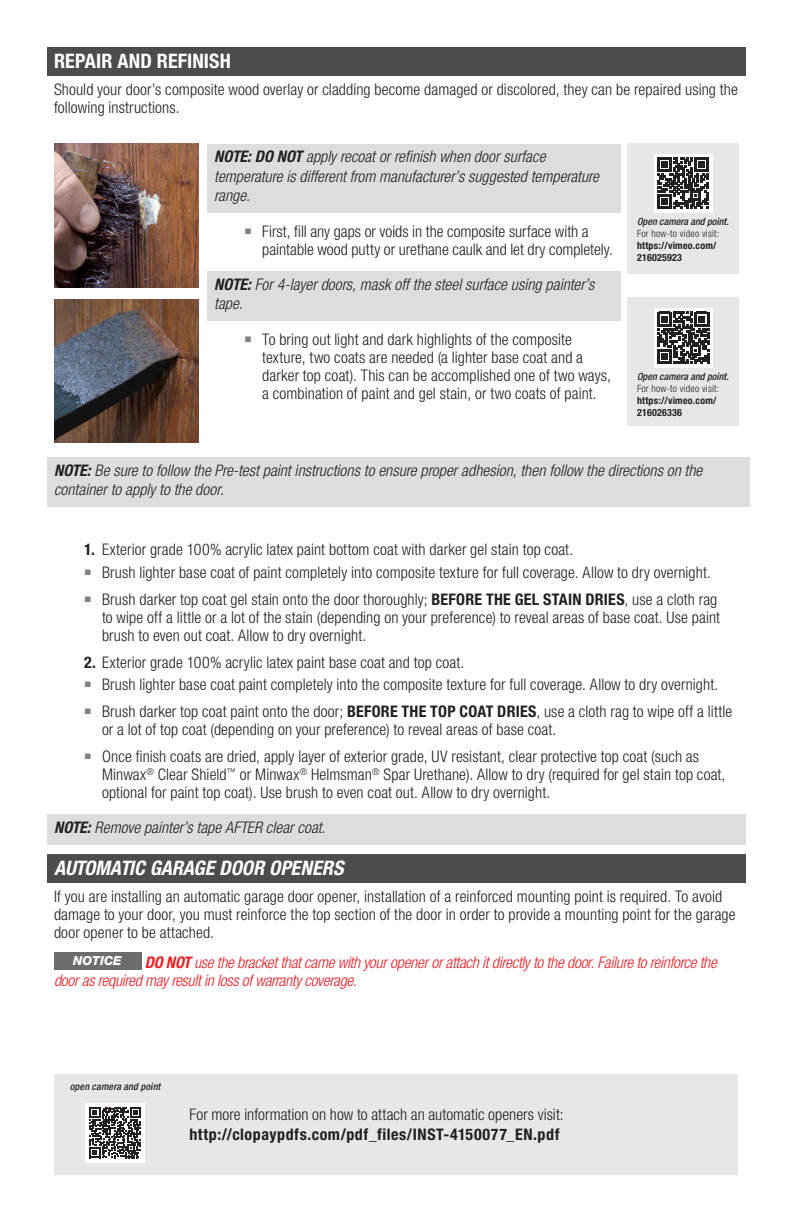
<style>
.page{position:relative;width:792px;height:1224px;background:#fff}
.page>*{position:absolute;margin:0;border:0;box-sizing:border-box;transform-origin:0 0}
.t1{font:italic 700 condensed 20px "Helvetica Neue LT Std";letter-spacing:-.005em;color:#fff}
.t2{font:700 condensed 20px "Helvetica Neue LT Std";letter-spacing:.005em;color:#fff}
.t3{font:300 condensed 16px/18px "Helvetica Neue LT Std";letter-spacing:.005em;color:#231f20}
.t4{font:italic 300 condensed 16px/19.2px "Helvetica Neue LT Std";letter-spacing:.005em;color:#231f20}
.t5{font:italic 300 condensed 16px/18px "Helvetica Neue LT Std";letter-spacing:-.015em;color:#ee1d23}
.t6{font:700 condensed 16px "Helvetica Neue LT Std";letter-spacing:.035em;color:#231f20}
.t7{font:italic 800 12.4px "Helvetica Neue LT Std";color:#fff}
.t8{font:italic 500 condensed 10px "Helvetica Neue LT Std";color:#231f20}
.t9{font:700 condensed 10px/12px "Helvetica Neue LT Std";letter-spacing:.02em;color:#231f20}
.t10{font:300 condensed 10px "Helvetica Neue LT Std";letter-spacing:.02em;color:#231f20}
.s1{font-weight:700}
</style>
<div class="page">
<div style="left:47px;top:47px;width:698px;height:28px;background:#4b4c4d"></div>
<div style="left:47px;top:815px;width:698px;height:30px;background:#dcdddf"></div>
<div style="left:47px;top:854px;width:698px;height:28px;background:#4b4c4d"></div>
<img style="left:54px;top:299px;width:145px;height:144px">
<img style="left:54px;top:143px;width:145px;height:144px">
<div style="left:207px;top:144px;width:413px;height:69px;background:#dcdddf"></div>
<div style="left:207px;top:272px;width:413px;height:49px;background:#dcdddf"></div>
<div style="left:47px;top:457px;width:703px;height:50px;background:#dcdddf"></div>
<div style="left:628px;top:143px;width:111px;height:131px;background:#e6e7e9"></div>
<div style="left:654px;top:154px;width:59px;height:59px;background:#fff"></div>
<svg style="left:657px;top:157px;width:52px;height:52px"></svg>
<div style="left:628px;top:298px;width:111px;height:128px;background:#e6e7e9"></div>
<div style="left:654px;top:308px;width:58px;height:59px;background:linear-gradient(to right,#fff,#fff)"></div>
<svg style="left:657px;top:312px;width:52px;height:52px;background:#605d5e"></svg>
<div style="left:54px;top:952px;width:87px;height:18px;background:#6c6d70"></div>
<div style="left:54px;top:1075px;width:684px;height:100px;background:#e6e7e9"></div>
<div style="left:85px;top:1103px;width:60px;height:59px;background:#fff"></div>
<svg style="left:89px;top:1107px;width:52px;height:51px"></svg>
<p class="t2" style="left:54px;top:49px;width:178px">REPAIR AND REFINISH</p>
<p class="t3" style="left:54px;top:80px;width:685px">Should your door’s composite wood overlay or cladding become damaged or discolored, they can be repaired using the following instructions.</p>
<p class="t4" style="left:214px;top:148px;width:386px"><span class="s1">NOTE: DO NOT</span> apply recoat or refinish when door surface temperature is different from manufacturer’s suggested temperature range.</p>
<p class="t3" style="left:262px;top:222px;width:352px;text-indent:-17px"><sup>■</sup> First, fill any gaps or voids in the composite surface with a paintable wood putty or urethane caulk and let dry completely.</p>
<p class="t4" style="left:214px;top:275px;width:381px"><span class="s1">NOTE:</span> For 4-layer doors, mask off the steel surface using painter’s tape.</p>
<p class="t3" style="left:262px;top:331px;width:350px;text-indent:-17px"><sup>■</sup> To bring out light and dark highlights of the composite texture, two coats are needed (a lighter base coat and a darker top coat). This can be accomplished one of two ways, a combination of paint and gel stain, or two coats of paint.</p>
<p class="t8" style="left:637px;top:216px;width:93px">Open camera and point.</p>
<p class="t10" style="left:637px;top:228px;width:84px">For how-to video visit:</p>
<p class="t9" style="left:637px;top:240px;width:81px">https://vimeo.com/<br>216025923</p>
<p class="t8" style="left:637px;top:370px;width:93px">Open camera and point.</p>
<p class="t10" style="left:637px;top:382px;width:84px">For how-to video visit:</p>
<p class="t9" style="left:637px;top:394px;width:81px">https://vimeo.com/<br>216026336</p>
<p class="t4" style="left:54px;top:461px;width:650px"><span class="s1">NOTE:</span> Be sure to follow the Pre-test paint instructions to ensure proper adhesion, then follow the directions on the container to apply to the door.</p>
<p class="t3" style="left:84px;top:540px;width:491px"><span class="s1">1.</span> Exterior grade 100% acrylic latex paint bottom coat with darker gel stain top coat.</p>
<p class="t3" style="left:85px;top:563px;width:627px"><sup>■</sup> Brush lighter base coat of paint completely into composite texture for full coverage. Allow to dry overnight.</p>
<p class="t3" style="left:102px;top:590px;width:620px;text-indent:-17px"><sup>■</sup> Brush darker top coat gel stain onto the door thoroughly; <span class="s1">BEFORE THE GEL STAIN DRIES</span>, use a cloth rag to wipe off a little or a lot of the stain (depending on your preference) to reveal areas of base coat. Use paint brush to even out coat. Allow to dry overnight.</p>
<p class="t3" style="left:84px;top:653px;width:382px"><span class="s1">2.</span> Exterior grade 100% acrylic latex paint base coat and top coat.</p>
<p class="t3" style="left:85px;top:675px;width:635px"><sup>■</sup> Brush lighter base coat paint completely into the composite texture for full coverage. Allow to dry overnight.</p>
<p class="t3" style="left:102px;top:702px;width:632px;text-indent:-17px"><sup>■</sup> Brush darker top coat paint onto the door; <span class="s1">BEFORE THE TOP COAT DRIES</span>, use a cloth rag to wipe off a little or a lot of top coat (depending on your preference) to reveal areas of base coat.</p>
<p class="t3" style="left:102px;top:747px;width:625px;text-indent:-17px"><sup>■</sup> Once finish coats are dried, apply layer of exterior grade, UV resistant, clear protective top coat (such as<br>Minwax<sup>®</sup> Clear Shield<sup>™</sup> or Minwax<sup>®</sup> Helmsman<sup>®</sup> Spar Urethane). Allow to dry (required for gel stain top coat, optional for paint top coat). Use brush to even coat out. Allow to dry overnight.</p>
<p class="t4" style="left:54px;top:818px;width:273px"><span class="s1">NOTE:</span> Remove painter’s tape AFTER clear coat.</p>
<p class="t1" style="left:54px;top:856px;width:291px">AUTOMATIC GARAGE DOOR OPENERS</p>
<p class="t3" style="left:54px;top:887px;width:683px">If you are installing an automatic garage door opener, installation of a reinforced mounting point is required. To avoid damage to your door, you must reinforce the top section of the door in order to provide a mounting point for the garage door opener to be attached.</p>
<p class="t7" style="left:73px;top:953px;width:50px">NOTICE</p>
<p class="t5" style="left:54px;top:953px;width:664px;text-indent:91px"><span class="s1">DO NOT</span> use the bracket that came with your opener or attach it directly to the door. Failure to reinforce the door as required may result in loss of warranty coverage.</p>
<p class="t8" style="left:70px;top:1081px;width:92px">open camera and point</p>
<p class="t3" style="left:189px;top:1106px;width:376px">For more information on how to attach an automatic openers visit:</p>
<p class="t6" style="left:189px;top:1124px;width:372px">http://clopaypdfs.com/pdf_files/INST-4150077_EN.pdf</p>
</div>
